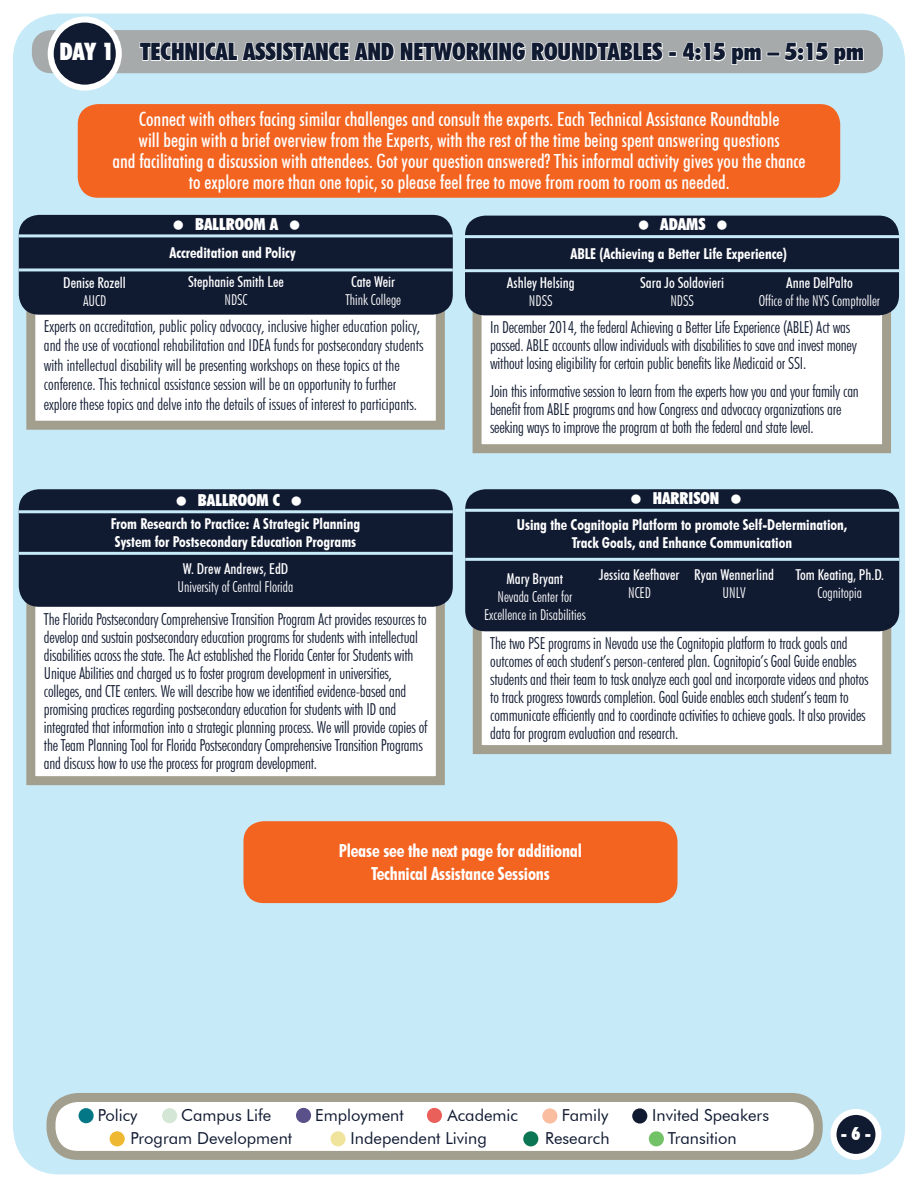
<style>
.page{position:relative;width:918px;height:1188px;background:#fff}
.page>*{position:absolute;margin:0;border:0;box-sizing:border-box;transform-origin:0 0}
.t1{font:900 condensed 24px "Futura BT";letter-spacing:-.005em;color:#101a31}
.t2{font:900 condensed 24px "Futura BT";color:#fff}
.t3{font:500 condensed 19.5px "Futura BT";color:#fff}
.t4{font:700 condensed 18px "Futura BT";letter-spacing:-.01em;color:#fff}
.t5{font:900 condensed 18px "Futura BT";color:#fff}
.t6{font:300 condensed 16.5px/18px "Futura BT";letter-spacing:-.01em;color:#101a31}
.t7{font:16.5px "Futura BT";color:#101a31}
.t8{font:900 condensed 16.5px "Futura BT";color:#fff}
.t9{font:700 condensed 15px/18px "Futura BT";color:#fff;text-align:center}
.t10{font:500 condensed 15px "Futura BT";color:#fff}
.t11{font:300 condensed 15px/18px "Futura BT";color:#fff;text-align:center}
</style>
<div class="page">
<div style="left:13px;top:14px;width:892px;height:1160px;background:#c7eaf8;border-radius:46px"></div>
<div style="left:834px;top:1112px;width:44px;height:45px;background:#101a31;border-radius:50%"></div>
<div style="left:831px;top:1109px;width:50px;height:51px;border:6px solid #fff;border-radius:50%"></div>
<div style="left:32px;top:30px;width:851px;height:43px;background:#a7aaab;border-radius:19px"></div>
<div style="left:51px;top:20px;width:68px;height:68px;background:#101a31;border-radius:50%"></div>
<div style="left:48px;top:17px;width:74px;height:74px;border:6px solid #fff;border-radius:50%"></div>
<div style="left:51px;top:1097px;width:767px;height:58px;background:#fff;border-radius:27px"></div>
<div style="left:47px;top:1093px;width:776px;height:67px;border:9px solid #a39f8e;border-radius:27px"></div>
<div style="left:79px;top:1108px;width:15px;height:15px;background:#037785;border-radius:50%"></div>
<div style="left:542px;top:1108px;width:15px;height:16px;background:#fabda0;border-radius:50%"></div>
<div style="left:110px;top:1131px;width:15px;height:15px;background:#eeb830;border-radius:50%"></div>
<div style="left:523px;top:1131px;width:15px;height:15px;background:#0a7654;border-radius:50%"></div>
<div style="left:330px;top:1131px;width:16px;height:15px;background:#f0e39c;border-radius:50%"></div>
<div style="left:649px;top:1131px;width:15px;height:15px;background:#74c267;border-radius:50%"></div>
<div style="left:162px;top:1108px;width:15px;height:15px;background:#d4e7d7;border-radius:50%"></div>
<div style="left:427px;top:1108px;width:15px;height:15px;background:#e9605b;border-radius:50%"></div>
<div style="left:296px;top:1108px;width:15px;height:15px;background:#5a518b;border-radius:50%"></div>
<div style="left:632px;top:1108px;width:15px;height:16px;background:#101a31;border-radius:50%"></div>
<svg style="left:468px;top:215px;width:428px;height:239px;background:#f2f3f2"></svg>
<svg style="left:22px;top:214px;width:427px;height:216px;background:#f2f2f1"></svg>
<div style="left:465px;top:216px;width:434px;height:99px;background:#101a31;border-radius:20px"></div>
<div style="left:19px;top:215px;width:434px;height:100px;background:#101a31;border-radius:20px"></div>
<hr style="left:465px;top:269px;width:434px;height:3px;background:#c7eaf8">
<hr style="left:19px;top:268px;width:434px;height:3px;background:#c7eaf8">
<hr style="left:465px;top:235px;width:434px;height:3px;background:#c7eaf8">
<hr style="left:19px;top:234px;width:434px;height:3px;background:#c7eaf8">
<svg style="left:139px;top:42px;width:525px;height:20px"></svg>
<div style="left:669px;top:51px;width:8px;height:6px;border:2px solid #fff"></div>
<svg style="left:682px;top:42px;width:80px;height:23px"></svg>
<div style="left:767px;top:52px;width:13px;height:4px;border:2px solid #fff"></div>
<svg style="left:784px;top:42px;width:80px;height:23px"></svg>
<svg style="left:468px;top:489px;width:428px;height:265px;background:#f2f3f1"></svg>
<div style="left:465px;top:489px;width:434px;height:142px;background:#101a31;border-radius:20px"></div>
<hr style="left:465px;top:558px;width:434px;height:3px;background:#c7eaf8">
<hr style="left:465px;top:509px;width:434px;height:3px;background:#c7eaf8">
<div style="left:243px;top:821px;width:435px;height:82px;background:#f36421;border-radius:20px"></div>
<svg style="left:22px;top:489px;width:427px;height:297px;background:#f5f5f4"></svg>
<div style="left:19px;top:489px;width:434px;height:118px;background:#101a31;border-radius:20px"></div>
<hr style="left:19px;top:552px;width:434px;height:3px;background:#c7eaf8">
<hr style="left:19px;top:510px;width:434px;height:3px;background:#c7eaf8">
<div style="left:78px;top:104px;width:762px;height:94px;background:#f36421;border-radius:20px"></div>
<p class="t2" style="left:59px;top:37px;width:56px">DAY 1</p>
<p class="t1" style="left:140px;top:37px;width:725px">TECHNICAL ASSISTANCE AND NETWORKING ROUNDTABLES - 4:15 pm – 5:15 pm</p>
<p class="t3" style="left:139px;top:107px;width:642px">Connect with others facing similar challenges and consult the experts. Each Technical Assistance Roundtable</p>
<p class="t3" style="left:138px;top:128px;width:643px">will begin with a brief overview from the Experts, with the rest of the time being spent answering questions</p>
<p class="t3" style="left:113px;top:149px;width:695px">and facilitating a discussion with attendees. Got your question answered? This informal activity gives you the chance</p>
<p class="t3" style="left:189px;top:170px;width:542px">to explore more than one topic, so please feel free to move from room to room as needed.</p>
<p class="t8" style="left:195px;top:214px;width:85px">BALLROOM A</p>
<p class="t8" style="left:660px;top:215px;width:47px">ADAMS</p>
<p class="t10" style="left:63px;top:273px;width:64px">Denise Rozell</p>
<p class="t11" style="left:83px;top:291px;width:25px">AUCD</p>
<p class="t9" style="left:169px;top:244px;width:128px">Accreditation and Policy</p>
<p class="t9" style="left:570px;top:245px;width:218px">ABLE (Achieving a Better Life Experience)</p>
<p class="t10" style="left:188px;top:273px;width:97px">Stephanie Smith Lee</p>
<p class="t11" style="left:224px;top:291px;width:25px">NDSC</p>
<p class="t10" style="left:351px;top:273px;width:46px">Cate Weir</p>
<p class="t11" style="left:345px;top:291px;width:57px">Think College</p>
<p class="t10" style="left:507px;top:274px;width:69px">Ashley Helsing</p>
<p class="t11" style="left:529px;top:292px;width:25px">NDSS</p>
<p class="t10" style="left:640px;top:274px;width:86px">Sara Jo Soldovieri</p>
<p class="t11" style="left:670px;top:292px;width:25px">NDSS</p>
<p class="t10" style="left:786px;top:274px;width:68px">Anne DelPalto</p>
<p class="t11" style="left:759px;top:292px;width:123px">Office of the NYS Comptroller</p>
<p class="t6" style="left:44px;top:316px;width:381px;line-height:19.5px">Experts on accreditation, public policy advocacy, inclusive higher education policy, and the use of vocational rehabilitation and IDEA funds for postsecondary students with intellectual disability will be presenting workshops on these topics at the conference. This technical assistance session will be an opportunity to further explore these topics and delve into the details of issues of interest to participants.</p>
<p class="t8" style="left:198px;top:490px;width:83px">BALLROOM C</p>
<p class="t9" style="left:111px;top:515px;width:251px;text-align:left">From Research to Practice: A Strategic Planning<br>System for Postsecondary Education Programs</p>
<p class="t10" style="left:183px;top:559px;width:107px">W. Drew Andrews, EdD</p>
<p class="t11" style="left:178px;top:577px;width:117px">University of Central Florida</p>
<p class="t6" style="left:44px;top:610px;width:385px">The Florida Postsecondary Comprehensive Transition Program Act provides resources to develop and sustain postsecondary education programs for students with intellectual disabilities across the state. The Act established the Florida Center for Students with Unique Abilities and charged us to foster program development in universities, colleges, and CTE centers. We will describe how we identified evidence-based and promising practices regarding postsecondary education for students with ID and integrated that information into a strategic planning process. We will provide copies of the Team Planning Tool for Florida Postsecondary Comprehensive Transition Programs and discuss how to use the process for program development.</p>
<p class="t6" style="left:490px;top:318px;width:368px">In December 2014, the federal Achieving a Better Life Experience (ABLE) Act was passed. ABLE accounts allow individuals with disabilities to save and invest money without losing eligibility for certain public benefits like Medicaid or SSI.</p>
<p class="t6" style="left:490px;top:382px;width:370px">Join this informative session to learn from the experts how you and your family can benefit from ABLE programs and how Congress and advocacy organizations are seeking ways to improve the program at both the federal and state level.</p>
<p class="t8" style="left:653px;top:488px;width:68px">HARRISON</p>
<p class="t9" style="left:517px;top:516px;width:332px">Using the Cognitopia Platform to promote Self-Determination,<br>Track Goals, and Enhance Communication</p>
<p class="t10" style="left:599px;top:565px;width:82px">Jessica Keefhaver</p>
<p class="t11" style="left:628px;top:583px;width:24px">NCED</p>
<p class="t6" style="left:490px;top:634px;width:380px">The two PSE programs in Nevada use the Cognitopia platform to track goals and outcomes of each student’s person-centered plan. Cognitopia’s Goal Guide enables students and their team to task analyze each goal and incorporate videos and photos to track progress towards completion. Goal Guide enables each student’s team to communicate efficiently and to coordinate activities to achieve goals. It also provides data for program evaluation and research.</p>
<p class="t10" style="left:694px;top:565px;width:81px">Ryan Wennerlind</p>
<p class="t11" style="left:722px;top:583px;width:25px">UNLV</p>
<p class="t10" style="left:796px;top:565px;width:90px">Tom Keating, Ph.D.</p>
<p class="t11" style="left:818px;top:583px;width:46px">Cognitopia</p>
<p class="t10" style="left:506px;top:570px;width:58px">Mary Bryant</p>
<p class="t11" style="left:484px;top:588px;width:103px">Nevada Center for<br>Excellence in Disabilities</p>
<p class="t4" style="left:339px;top:840px;width:245px">Please see the next page for additional</p>
<p class="t4" style="left:371px;top:862px;width:180px">Technical Assistance Sessions</p>
<p class="t7" style="left:98px;top:1106px;width:41px">Policy</p>
<p class="t7" style="left:181px;top:1106px;width:92px">Campus Life</p>
<p class="t7" style="left:315px;top:1106px;width:90px">Employment</p>
<p class="t7" style="left:448px;top:1106px;width:72px">Academic</p>
<p class="t7" style="left:562px;top:1106px;width:48px">Family</p>
<p class="t7" style="left:652px;top:1106px;width:118px">Invited Speakers</p>
<p class="t7" style="left:130px;top:1128px;width:163px">Program Development</p>
<p class="t7" style="left:351px;top:1128px;width:138px">Independent Living</p>
<p class="t7" style="left:545px;top:1128px;width:66px">Research</p>
<p class="t7" style="left:668px;top:1128px;width:70px">Transition</p>
<p class="t5" style="left:841px;top:1123px;width:32px">- 6 -</p>
</div>
